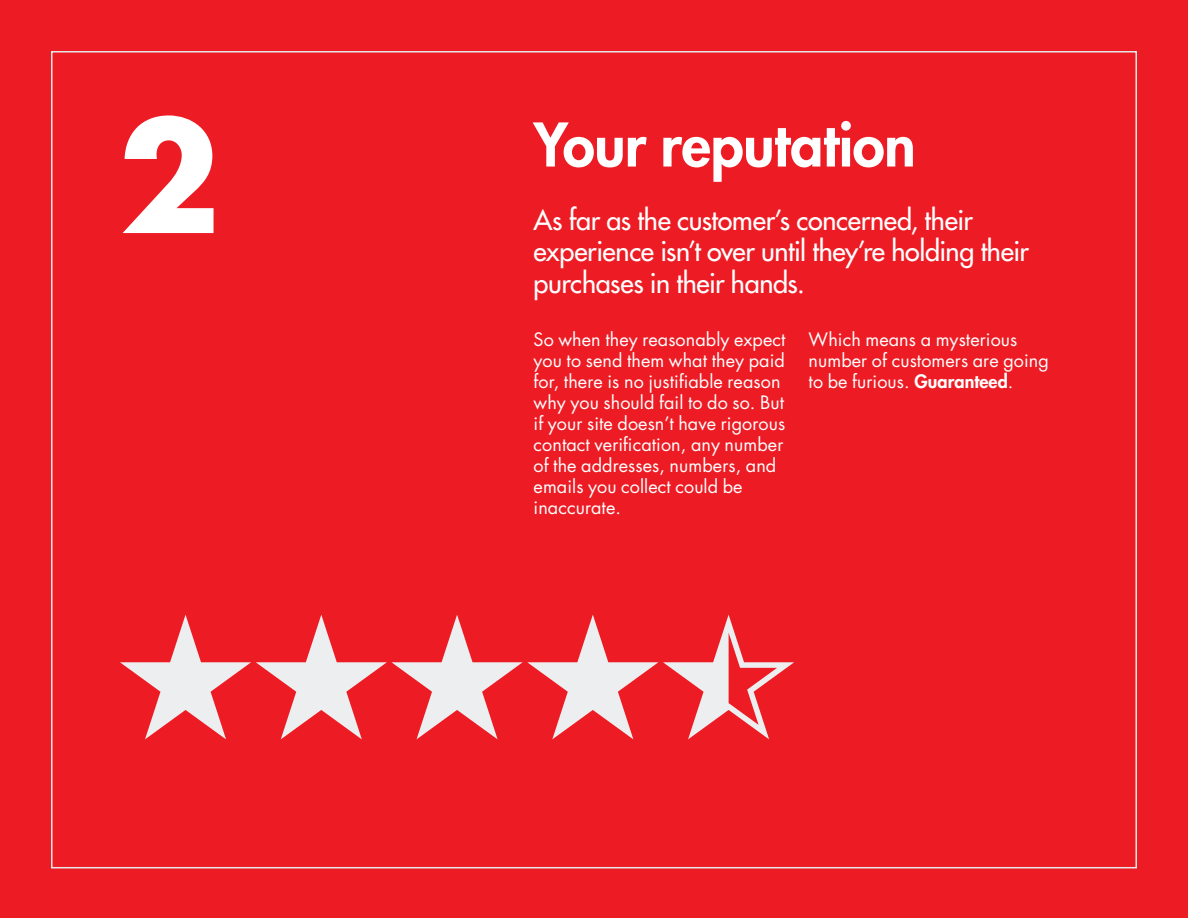
<style>
.page{position:relative;width:1188px;height:918px;background:#ed1c24}
.page>*{position:absolute;margin:0;border:0;box-sizing:border-box;transform-origin:0 0}
.t1{font:700 150px "Futura Std";color:#fff}
.t2{font:800 58.5px "Futura Std";letter-spacing:-.01em;color:#fff}
.t3{font:500 27px/31.5px "Futura Std";letter-spacing:-.01em;color:#fff}
.t4{font:18px/21px "Futura Std";letter-spacing:.005em;color:#fff}
.s1{font-weight:800}
</style>
<div class="page">
<svg style="left:120px;top:615px;width:674px;height:124px"></svg>
<h1 class="t1" style="left:118px;top:77px;width:104px">2</h1>
<h2 class="t2" style="left:534px;top:108px;width:384px">Your reputation</h2>
<h3 class="t3" style="left:534px;top:204px;width:497px">As far as the customer’s concerned, their experience isn’t over until they’re holding their purchases in their hands.</h3>
<p class="t4" style="left:534px;top:329px;width:253px">So when they reasonably expect you to send them what they paid for, there is no justifiable reason why you should fail to do so. But if your site doesn’t have rigorous contact verification, any number of the addresses, numbers, and emails you collect could be inaccurate.</p>
<p class="t4" style="left:809px;top:329px;width:242px">Which means a mysterious number of customers are going to be furious. <span class="s1">Guaranteed</span>.</p>
</div>
